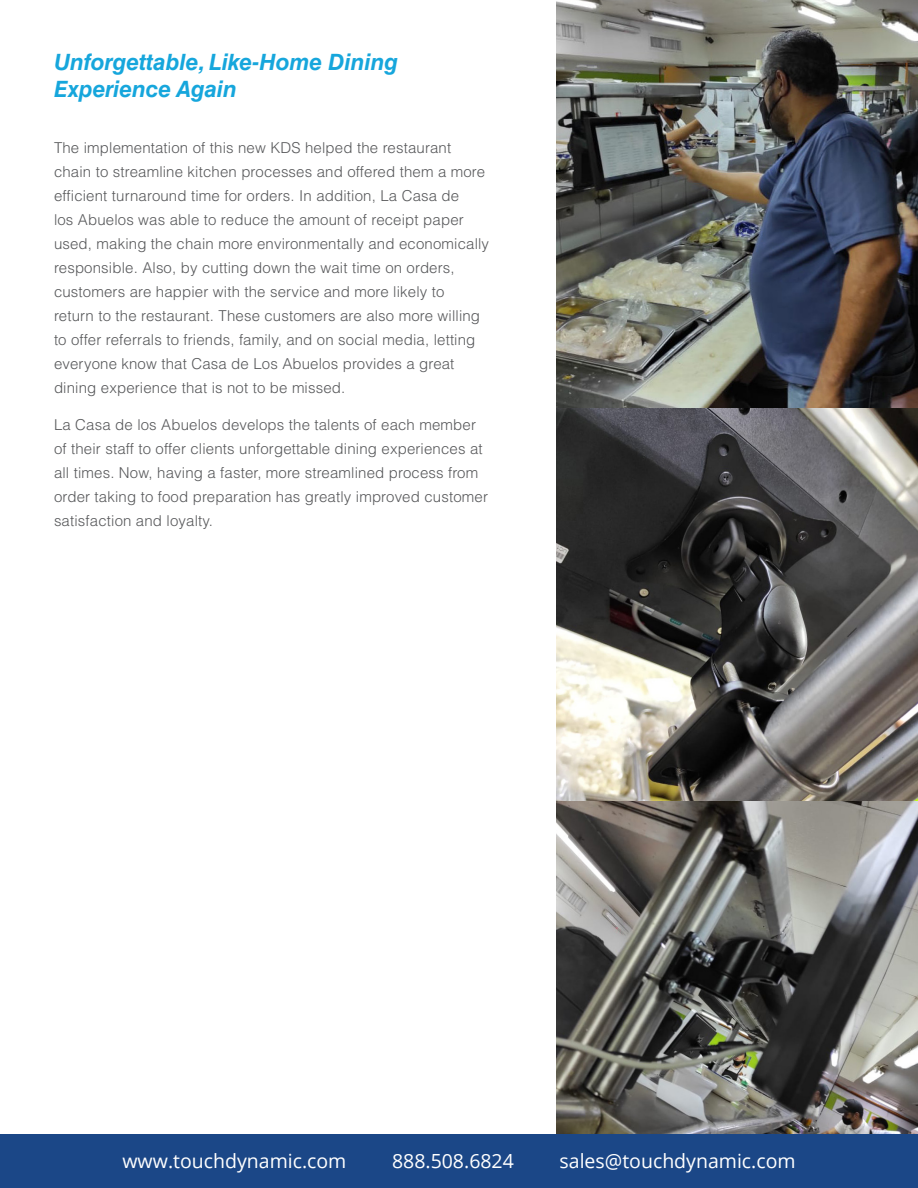
<style>
.page{position:relative;width:918px;height:1188px;background:#fff}
.page>*{position:absolute;margin:0;border:0;box-sizing:border-box;transform-origin:0 0}
.t1{font:italic 700 22.5px/27px "Helvetica LT Std";color:#16a6dc}
.t2{font:19.5px "Open Sans";color:#fff}
.t3{font:300 15px/24px "Helvetica LT Std";letter-spacing:.01em;color:#57585a}
</style>
<div class="page">
<div style="left:0;top:1134px;width:918px;height:54px;background:#1b4787"></div>
<img style="left:556px;top:0;width:362px;height:1134px">
<p class="t1" style="left:54px;top:48px;width:346px">Unforgettable, Like-Home Dining<br>Experience Again</p>
<p class="t3" style="left:54px;top:135px;width:437px">The implementation of this new KDS helped the restaurant chain to streamline kitchen processes and offered them a more efficient turnaround time for orders. In addition, La Casa de<br>los Abuelos was able to reduce the amount of receipt paper used, making the chain more environmentally and economically responsible. Also, by cutting down the wait time on orders, customers are happier with the service and more likely to<br>return to the restaurant. These customers are also more willing to offer referrals to friends, family, and on social media, letting everyone know that Casa de Los Abuelos provides a great dining experience that is not to be missed.</p>
<p class="t3" style="left:54px;top:413px;width:436px">La Casa de los Abuelos develops the talents of each member of their staff to offer clients unforgettable dining experiences at all times. Now, having a faster, more streamlined process from order taking to food preparation has greatly improved customer satisfaction and loyalty.</p>
<p class="t2" style="left:122px;top:1148px;width:225px">www.touchdynamic.com</p>
<p class="t2" style="left:392px;top:1148px;width:123px">888.508.6824</p>
<p class="t2" style="left:560px;top:1148px;width:238px">sales@touchdynamic.com</p>
</div>
